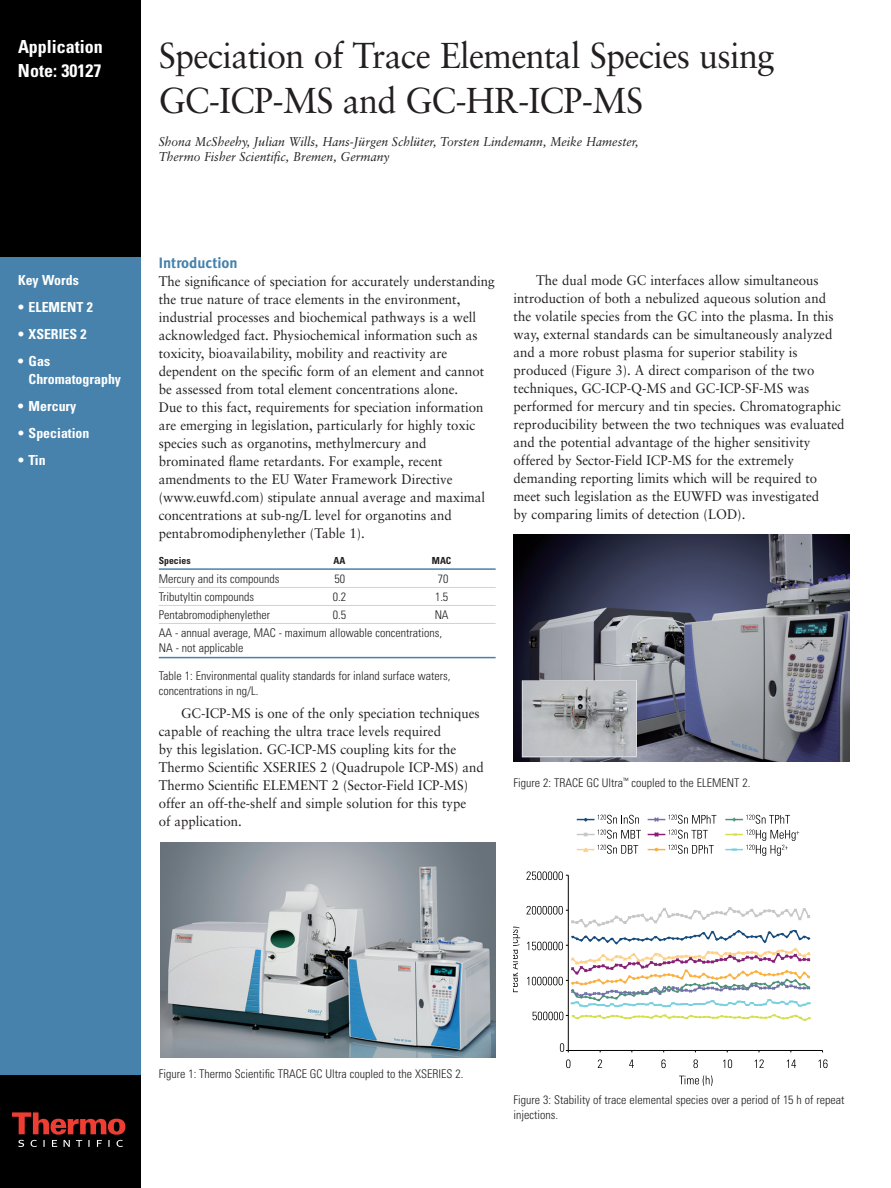
<style>
.page{position:relative;width:891px;height:1188px;background:#fff}
.page>*{position:absolute;margin:0;border:0;box-sizing:border-box;transform-origin:0 0}
.t1{font:36px/45px "Sabon";letter-spacing:-.02em;color:#231f20;scale:.95 1}
.t2{font:700 condensed 18px/24px "Univers";color:#fff}
.t3{font:15px "Meta Bold LF";color:#4782ac}
.t4{font:13.8px/18px "Sabon";color:#231f20;scale:.95 1}
.t5{font:700 condensed 13.8px/18px "Univers";color:#fff}
.t6{font:italic 12.75px/15px "Sabon";color:#231f20;scale:.95 1}
.t7{font:300 condensed 12px/15px "Univers";color:#231f20}
.t8{font:700 condensed 9.75px "Univers";color:#231f20}
</style>
<div class="page">
<hr style="left:159px;top:568px;width:337px;height:2px;background:#4782ac">
<hr style="left:159px;top:587px;width:337px;height:1px;background:#d1d2d4">
<hr style="left:159px;top:605px;width:337px;height:1px;background:#d1d2d4">
<hr style="left:159px;top:623px;width:337px;height:1px;background:#d1d2d4">
<hr style="left:159px;top:657px;width:337px;height:1px;background:#4782ac">
<div style="left:0;top:257px;width:141px;height:931px;background:#4782ac"></div>
<div style="left:0;top:0;width:141px;height:257px;background:#000001"></div>
<div style="left:0;top:1076px;width:141px;height:112px;background:#000001"></div>
<svg style="left:12px;top:1112px;width:113px;height:35px"></svg>
<img style="left:160px;top:843px;width:336px;height:215px">
<hr style="left:568px;top:1050px;width:255px;height:1px;background:#010002">
<hr style="left:568px;top:875px;width:1px;height:175px;background:#010002">
<svg style="left:560px;top:1043px;width:9px;height:9px"></svg>
<svg style="left:526px;top:906px;width:285px;height:116px"></svg>
<svg style="left:526px;top:871px;width:42px;height:9px"></svg>
<svg style="left:566px;top:1059px;width:4px;height:9px"></svg>
<svg style="left:598px;top:1059px;width:4px;height:9px"></svg>
<svg style="left:629px;top:1060px;width:5px;height:8px"></svg>
<svg style="left:661px;top:1059px;width:5px;height:9px"></svg>
<svg style="left:693px;top:1059px;width:5px;height:9px"></svg>
<svg style="left:723px;top:1059px;width:9px;height:9px"></svg>
<svg style="left:755px;top:1059px;width:9px;height:9px"></svg>
<svg style="left:787px;top:1060px;width:9px;height:8px"></svg>
<svg style="left:819px;top:1059px;width:9px;height:9px"></svg>
<svg style="left:679px;top:1075px;width:34px;height:11px"></svg>
<svg style="left:514px;top:927px;width:6px;height:65px"></svg>
<svg style="left:577px;top:815px;width:62px;height:9px"></svg>
<svg style="left:577px;top:830px;width:64px;height:9px"></svg>
<svg style="left:577px;top:845px;width:61px;height:9px"></svg>
<svg style="left:648px;top:815px;width:68px;height:9px"></svg>
<svg style="left:648px;top:830px;width:60px;height:9px"></svg>
<svg style="left:648px;top:845px;width:66px;height:9px"></svg>
<svg style="left:725px;top:815px;width:65px;height:9px"></svg>
<svg style="left:725px;top:830px;width:74px;height:26px"></svg>
<img style="left:514px;top:535px;width:336px;height:227px">
<h2 class="t2" style="left:18px;top:37px;width:86px">Application<br>Note: 30127</h2>
<p class="t5" style="left:18px;top:272px;width:62px">Key Words</p>
<p class="t5" style="left:18px;top:299px;width:76px">• ELEMENT 2</p>
<p class="t5" style="left:18px;top:326px;width:70px">• XSERIES 2</p>
<p class="t5" style="left:29px;top:353px;width:94px;text-indent:-11px">• Gas<br>Chromatography</p>
<p class="t5" style="left:18px;top:398px;width:60px">• Mercury</p>
<p class="t5" style="left:18px;top:425px;width:73px">• Speciation</p>
<p class="t5" style="left:18px;top:452px;width:29px">• Tin</p>
<h1 class="t1" style="left:159px;top:36px;width:650px">Speciation of Trace Elemental Species using<br>GC-ICP-MS and GC-HR-ICP-MS</h1>
<p class="t6" style="left:159px;top:135px;width:506px">Shona McSheehy, Julian Wills, Hans-Jürgen Schlüter, Torsten Lindemann, Meike Hamester,<br>Thermo Fisher Scientific, Bremen, Germany</p>
<p class="t3" style="left:159px;top:257px;width:80px">Introduction</p>
<p class="t4" style="left:159px;top:273px;width:355px">The significance of speciation for accurately understanding the true nature of trace elements in the environment, industrial processes and biochemical pathways is a well acknowledged fact. Physiochemical information such as toxicity, bioavailability, mobility and reactivity are dependent on the specific form of an element and cannot be assessed from total element concentrations alone.<br>Due to this fact, requirements for speciation information are emerging in legislation, particularly for highly toxic species such as organotins, methylmercury and brominated flame retardants. For example, recent amendments to the EU Water Framework Directive (www.euwfd.com) stipulate annual average and maximal concentrations at sub-ng/L level for organotins and pentabromodiphenylether (Table 1).</p>
<p class="t8" style="left:159px;top:557px;width:33px">Species</p>
<p class="t8" style="left:333px;top:557px;width:13px">AA</p>
<p class="t8" style="left:432px;top:557px;width:21px">MAC</p>
<p class="t7" style="left:159px;top:573px;width:122px">Mercury and its compounds</p>
<p class="t7" style="left:334px;top:573px;width:12px">50</p>
<p class="t7" style="left:438px;top:573px;width:12px">70</p>
<p class="t7" style="left:159px;top:591px;width:97px">Tributyltin compounds</p>
<p class="t7" style="left:333px;top:591px;width:15px">0.2</p>
<p class="t7" style="left:435px;top:591px;width:15px">1.5</p>
<p class="t7" style="left:159px;top:609px;width:113px">Pentabromodiphenylether</p>
<p class="t7" style="left:333px;top:609px;width:15px">0.5</p>
<p class="t7" style="left:159px;top:607px;width:291px;line-height:18px;text-indent:276px">NA<br>AA - annual average, MAC - maximum allowable concentrations,</p>
<p class="t7" style="left:159px;top:642px;width:86px">NA - not applicable</p>
<p class="t7" style="left:159px;top:669px;width:293px">Table 1: Environmental quality standards for inland surface waters, concentrations in ng/L.</p>
<p class="t4" style="left:159px;top:705px;width:344px;text-indent:23px">GC-ICP-MS is one of the only speciation techniques capable of reaching the ultra trace levels required<br>by this legislation. GC-ICP-MS coupling kits for the Thermo Scientific XSERIES 2 (Quadrupole ICP-MS) and Thermo Scientific ELEMENT 2 (Sector-Field ICP-MS) offer an off-the-shelf and simple solution for this type<br>of application.</p>
<p class="t4" style="left:514px;top:272px;width:350px;text-indent:23px">The dual mode GC interfaces allow simultaneous introduction of both a nebulized aqueous solution and the volatile species from the GC into the plasma. In this way, external standards can be simultaneously analyzed and a more robust plasma for superior stability is produced (Figure 3). A direct comparison of the two techniques, GC-ICP-Q-MS and GC-ICP-SF-MS was performed for mercury and tin species. Chromatographic reproducibility between the two techniques was evaluated and the potential advantage of the higher sensitivity offered by Sector-Field ICP-MS for the extremely demanding reporting limits which will be required to meet such legislation as the EUWFD was investigated<br>by comparing limits of detection (LOD).</p>
<p class="t7" style="left:514px;top:776px;width:238px">Figure 2: TRACE GC Ultra<sup>™</sup> coupled to the ELEMENT 2.</p>
<p class="t7" style="left:159px;top:1068px;width:306px">Figure 1: Thermo Scientific TRACE GC Ultra coupled to the XSERIES 2.</p>
<p class="t7" style="left:514px;top:1093px;width:332px">Figure 3: Stability of trace elemental species over a period of 15 h of repeat injections.</p>
</div>
